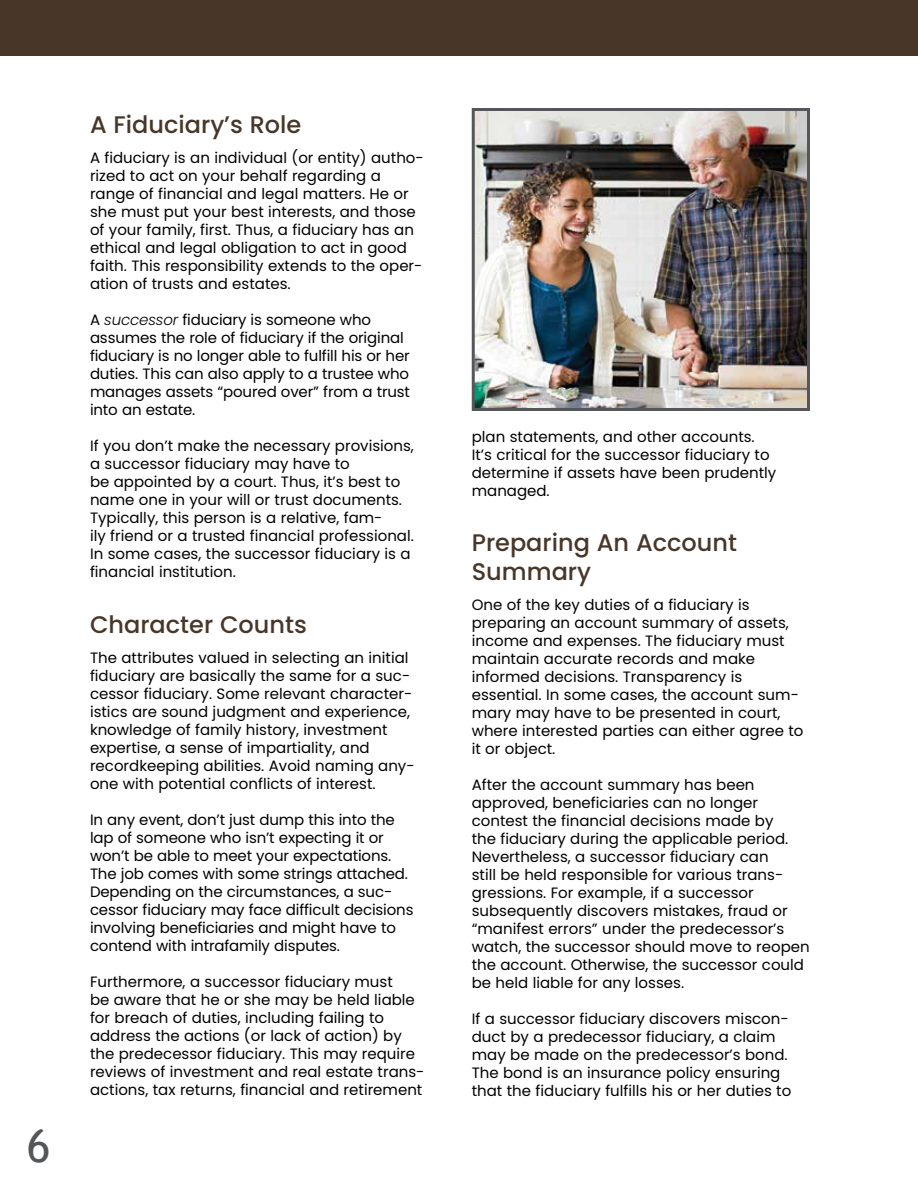
<style>
.page{position:relative;width:918px;height:1188px;background:#fff}
.page>*{position:absolute;margin:0;border:0;box-sizing:border-box;transform-origin:0 0}
.t1{font:45px "Trebuchet MS";color:#54565a}
.t2{font:500 24px/28.5px "Poppins";color:#483729}
.t3{font:15px/18px "Poppins";color:#000}
.s1{font-weight:300;font-style:italic}
</style>
<div class="page">
<div style="left:0;top:0;width:918px;height:55px;background:#483729"></div>
<img style="left:476px;top:112px;width:330px;height:295px">
<div style="left:472px;top:108px;width:338px;height:303px;border:3px solid #54565a"></div>
<h1 class="t1" style="left:27px;top:1119px;width:25px">6</h1>
<h2 class="t2" style="left:90px;top:111px;width:213px">A Fiduciary’s Role</h2>
<p class="t3" style="left:90px;top:149px;width:335px">A fiduciary is an individual (or entity) autho&shy;rized to act on your behalf regarding a range of financial and legal matters. He or she must put your best interests, and those of your family, first. Thus, a fiduciary has an ethical and legal obligation to act in good faith. This responsibility extends to the oper&shy;ation of trusts and estates.</p>
<p class="t3" style="left:90px;top:311px;width:322px">A <span class="s1">successor</span> fiduciary is someone who assumes the role of fiduciary if the original fiduciary is no longer able to fulfill his or her duties. This can also apply to a trustee who manages assets “poured over” from a trust into an estate.</p>
<p class="t3" style="left:90px;top:437px;width:325px">If you don’t make the necessary provisions, a successor fiduciary may have to<br>be appointed by a court. Thus, it’s best to name one in your will or trust documents.<br>Typically, this person is a relative, fam-<br>ily friend or a trusted financial professional.<br>In some cases, the successor fiduciary is a financial institution.</p>
<h2 class="t2" style="left:90px;top:610px;width:218px">Character Counts</h2>
<p class="t3" style="left:90px;top:649px;width:326px">The attributes valued in selecting an initial fiduciary are basically the same for a suc&shy;cessor fiduciary. Some relevant character&shy;istics are sound judgment and experience, knowledge of family history, investment expertise, a sense of impartiality, and recordkeeping abilities. Avoid naming any&shy;one with potential conflicts of interest.</p>
<p class="t3" style="left:90px;top:811px;width:325px">In any event, don’t just dump this into the lap of someone who isn’t expecting it or won’t be able to meet your expectations.<br>The job comes with some strings attached.<br>Depending on the circumstances, a suc&shy;cessor fiduciary may face difficult decisions involving beneficiaries and might have to contend with intrafamily disputes.</p>
<p class="t3" style="left:90px;top:973px;width:336px">Furthermore, a successor fiduciary must<br>be aware that he or she may be held liable for breach of duties, including failing to address the actions (or lack of action) by the predecessor fiduciary. This may require reviews of investment and real estate trans&shy;actions, tax returns, financial and retirement</p>
<p class="t3" style="left:472px;top:428px;width:306px">plan statements, and other accounts.<br>It’s critical for the successor fiduciary to determine if assets have been prudently managed.</p>
<h2 class="t2" style="left:472px;top:529px;width:267px">Preparing An Account<br>Summary</h2>
<p class="t3" style="left:472px;top:596px;width:333px">One of the key duties of a fiduciary is preparing an account summary of assets, income and expenses. The fiduciary must maintain accurate records and make informed decisions. Transparency is essential. In some cases, the account sum&shy;mary may have to be presented in court, where interested parties can either agree to it or object.</p>
<p class="t3" style="left:472px;top:776px;width:340px">After the account summary has been approved, beneficiaries can no longer contest the financial decisions made by<br>the fiduciary during the applicable period.<br>Nevertheless, a successor fiduciary can<br>still be held responsible for various trans&shy;gressions. For example, if a successor subsequently discovers mistakes, fraud or “manifest errors” under the predecessor’s watch, the successor should move to reopen the account. Otherwise, the successor could be held liable for any losses.</p>
<p class="t3" style="left:472px;top:1010px;width:321px">If a successor fiduciary discovers miscon&shy;duct by a predecessor fiduciary, a claim may be made on the predecessor’s bond.<br>The bond is an insurance policy ensuring that the fiduciary fulfills his or her duties to</p>
</div>
